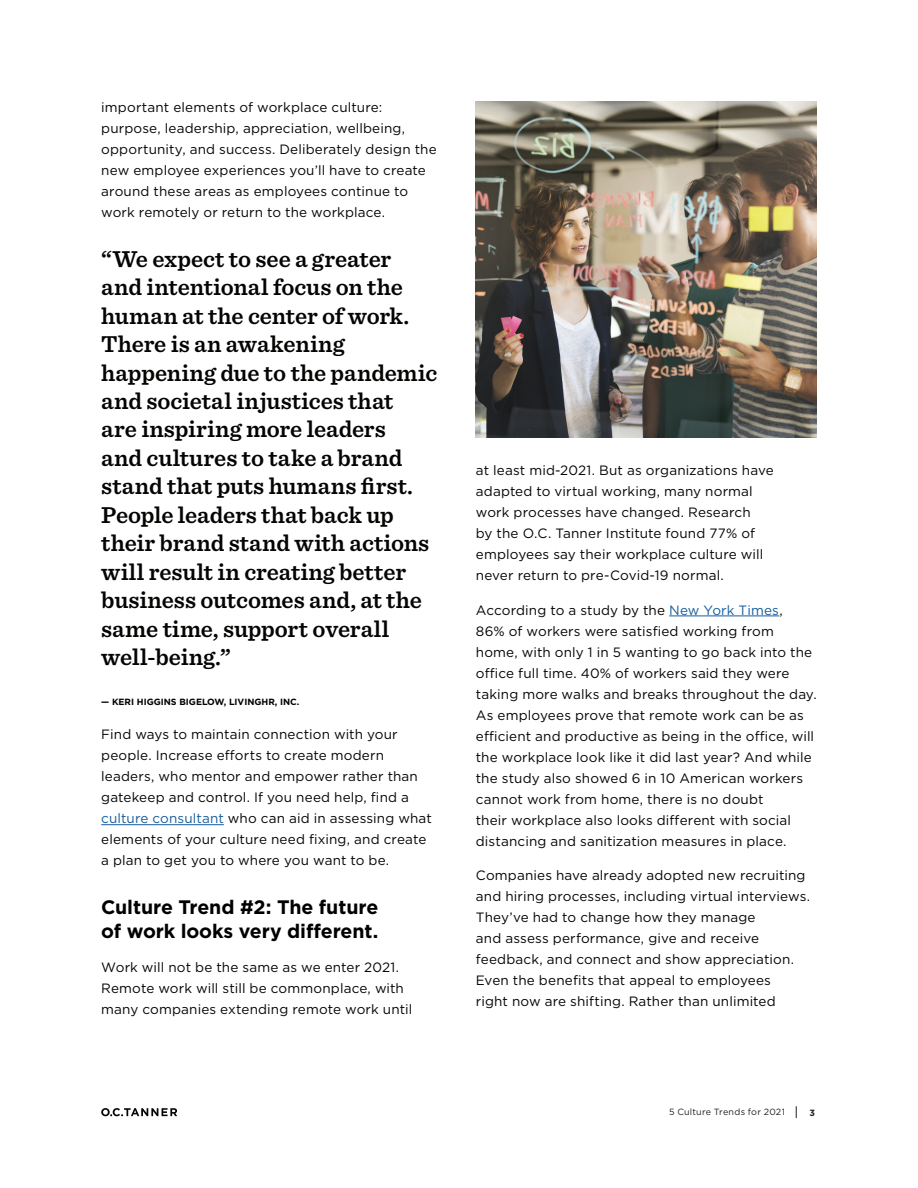
<style>
.page{position:relative;width:918px;height:1188px;background:#fff}
.page>*{position:absolute;margin:0;border:0;box-sizing:border-box;transform-origin:0 0}
.t1{font:600 24px/28.5px "Sentinel";color:#040503}
.t2{font:700 19.5px/24px "Gotham";letter-spacing:-.005em;color:#000}
.t3{font:13.5px/21px "Gotham";letter-spacing:.01em;color:#040503}
.t4{font:700 9px "Gotham";color:#000}
.t5{font:9px "Gotham";letter-spacing:.025em;color:#231f20}
.t6{font:700 9px "Gotham";color:#231f20}
.s1{color:#175d9e}
</style>
<div class="page">
<svg style="left:796px;top:1106px;width:1px;height:12px"></svg>
<svg style="left:101px;top:1108px;width:76px;height:8px"></svg>
<hr style="left:101px;top:824px;width:123px;height:1px;background:#175d9e">
<hr style="left:669px;top:616px;width:110px;height:1px;background:#175d9e">
<img style="left:476px;top:101px;width:341px;height:336px">
<p class="t3" style="left:101px;top:96px;width:337px">important elements of workplace culture: purpose, leadership, appreciation, wellbeing, opportunity, and success. Deliberately design the new employee experiences you’ll have to create around these areas as employees continue to work remotely or return to the workplace.</p>
<p class="t1" style="left:101px;top:243px;width:338px">“We expect to see a greater and intentional focus on the human at the center of work.<br>There is an awakening happening due to the pandemic and societal injustices that<br>are inspiring more leaders<br>and cultures to take a brand stand that puts humans first.<br>People leaders that back up their brand stand with actions will result in creating better business outcomes and, at the same time, support overall well-being.”</p>
<p class="t4" style="left:101px;top:696px;width:200px">— KERI HIGGINS BIGELOW, LIVINGHR, INC.</p>
<p class="t3" style="left:101px;top:724px;width:332px">Find ways to maintain connection with your people. Increase efforts to create modern leaders, who mentor and empower rather than gatekeep and control. If you need help, find a <span class="s1">culture consultant</span> who can aid in assessing what elements of your culture need fixing, and create a plan to get you to where you want to be.</p>
<h2 class="t2" style="left:101px;top:895px;width:279px">Culture Trend #2: The future of work looks very different.</h2>
<p class="t3" style="left:101px;top:957px;width:313px">Work will not be the same as we enter 2021.<br>Remote work will still be commonplace, with many companies extending remote work until</p>
<p class="t3" style="left:476px;top:459px;width:299px">at least mid-2021. But as organizations have adapted to virtual working, many normal work processes have changed. Research<br>by the O.C. Tanner Institute found 77% of employees say their workplace culture will never return to pre-Covid-19 normal.</p>
<p class="t3" style="left:476px;top:599px;width:342px">According to a study by the <span class="s1">New York Times</span>,<br>86% of workers were satisfied working from home, with only 1 in 5 wanting to go back into the office full time. 40% of workers said they were taking more walks and breaks throughout the day.<br>As employees prove that remote work can be as efficient and productive as being in the office, will the workplace look like it did last year? And while the study also showed 6 in 10 American workers cannot work from home, there is no doubt<br>their workplace also looks different with social distancing and sanitization measures in place.</p>
<p class="t3" style="left:476px;top:865px;width:336px">Companies have already adopted new recruiting and hiring processes, including virtual interviews.<br>They’ve had to change how they manage<br>and assess performance, give and receive feedback, and connect and show appreciation.<br>Even the benefits that appeal to employees<br>right now are shifting. Rather than unlimited</p>
<p class="t5" style="left:669px;top:1106px;width:117px">5 Culture Trends for 2021</p>
<p class="t6" style="left:809px;top:1107px;width:7px">3</p>
</div>
